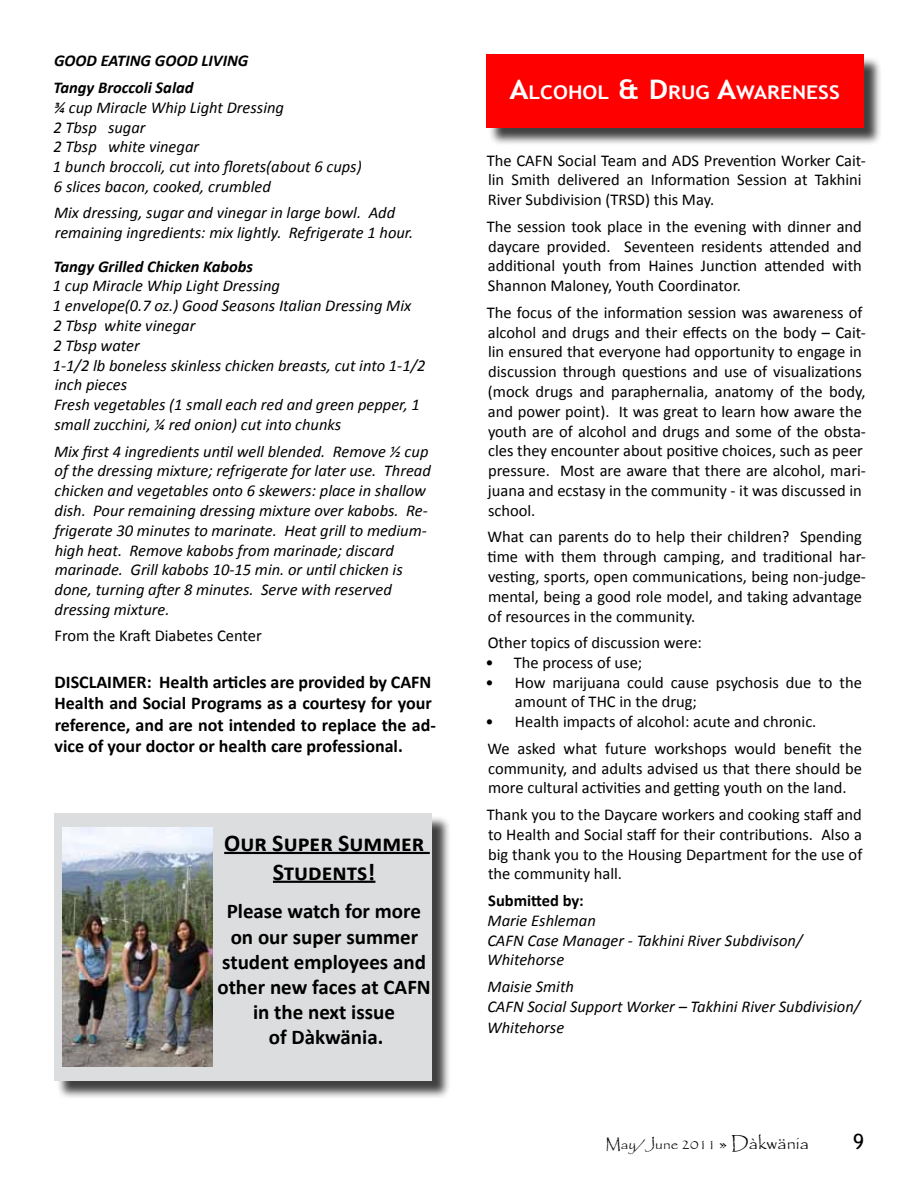
<style>
.page{position:relative;width:918px;height:1188px;background:#fff}
.page>*{position:absolute;margin:0;border:0;box-sizing:border-box;transform-origin:0 0}
.t1{font:700 24px/28.8px "Calibri";color:#000;text-align:center}
.t2{font:700 21px/25.2px "Calibri";color:#000;text-align:center}
.t3{font:21px "Trebuchet MS";color:#000}
.t4{font:700 18.9px "Trebuchet MS";color:#fff;scale:1.12 1}
.t5{font:700 18px/21.6px "Calibri";color:#000}
.t6{font:16.5px/19.8px "Calibri";color:#000}
.t7{font:italic 16.5px/19.8px "Calibri";color:#000}
.t8{font:italic 700 16.5px/26.5px "Calibri";color:#000}
.t9{font:700 16.5px "Calibri";color:#000}
.t10{font:15px "Papyrus";color:#000}
.s1{font-size:27px}
.s2{font-size:18px}
</style>
<div class="page">
<div style="left:488px;top:56px;width:395px;height:90px;background:#000;opacity:.75"></div>
<div style="left:486px;top:54px;width:378px;height:73px;background:#f00"></div>
<div style="left:56px;top:815px;width:395px;height:284px;background:#000;opacity:.75"></div>
<div style="left:54px;top:813px;width:378px;height:267px;background:#dcddde"></div>
<hr style="left:224px;top:852px;width:206px;height:2px;background:#000">
<hr style="left:273px;top:881px;width:102px;height:2px;background:#000">
<img style="left:63px;top:827px;width:150px;height:239px">
<p class="t8" style="left:54px;top:48px;width:196px">GOOD EATING GOOD LIVING<br>Tangy Broccoli Salad</p>
<p class="t7" style="left:53px;top:97px;width:310px">¾ cup Miracle Whip Light Dressing<br>2 Tbsp sugar<br>2 Tbsp white vinegar<br>1 bunch broccoli, cut into florets(about 6 cups)<br>6 slices bacon, cooked, crumbled</p>
<p class="t7" style="left:54px;top:202px;width:361px">Mix dressing, sugar and vinegar in large bowl. Add remaining ingredients: mix lightly. Refrigerate 1 hour.</p>
<p class="t8" style="left:54px;top:253px;width:201px">Tangy Grilled Chicken Kabobs</p>
<p class="t7" style="left:53px;top:275px;width:374px">1 cup Miracle Whip Light Dressing<br>1 envelope(0.7 oz.) Good Seasons Italian Dressing Mix<br>2 Tbsp white vinegar<br>2 Tbsp water<br>1-1/2 lb boneless skinless chicken breasts, cut into 1-1/2 inch pieces<br>Fresh vegetables (1 small each red and green pepper, 1 small zucchini, ¼ red onion) cut into chunks</p>
<p class="t7" style="left:54px;top:441px;width:378px">Mix first 4 ingredients until well blended. Remove ½ cup of the dressing mixture; refrigerate for later use. Thread chicken and vegetables onto 6 skewers: place in shallow dish. Pour remaining dressing mixture over kabobs. Re&shy;frigerate 30 minutes to marinate. Heat grill to medium&shy;high heat. Remove kabobs from marinade; discard marinade. Grill kabobs 10-15 min. or until chicken is done, turning after 8 minutes. Serve with reserved dressing mixture.</p>
<p class="t6" style="left:54px;top:626px;width:209px">From the Kraft Diabetes Center</p>
<p class="t5" style="left:55px;top:671px;width:383px">DISCLAIMER: Health articles are provided by CAFN Health and Social Programs as a courtesy for your reference, and are not intended to replace the ad&shy;vice of your doctor or health care professional.</p>
<h1 class="t1" style="left:224px;top:828px;width:202px">Our Super Summer<br>Students!</h1>
<p class="t2" style="left:217px;top:899px;width:215px">Please watch for more on our super summer student employees and other new faces at CAFN in the next issue<br>of Dàkwänia.</p>
<p class="t4" style="left:509px;top:80px;width:297px"><span class="s1">A</span>LCOHOL <span class="s1">&amp; D</span> RUG <span class="s1">A</span>WARENESS</p>
<p class="t6" style="left:487px;top:150px;width:381px">The CAFN Social Team and ADS Prevention Worker Cait&shy;lin Smith delivered an Information Session at Takhini<br>River Subdivision (TRSD) this May.</p>
<p class="t6" style="left:487px;top:217px;width:377px;text-align:justify">The session took place in the evening with dinner and daycare provided. Seventeen residents attended and additional youth from Haines Junction attended with Shannon Maloney, Youth Coordinator.</p>
<p class="t6" style="left:487px;top:302px;width:381px">The focus of the information session was awareness of alcohol and drugs and their effects on the body – Cait&shy;lin ensured that everyone had opportunity to engage in discussion through questions and use of visualizations (mock drugs and paraphernalia, anatomy of the body, and power point). It was great to learn how aware the youth are of alcohol and drugs and some of the obsta&shy;cles they encounter about positive choices, such as peer pressure. Most are aware that there are alcohol, mari&shy;juana and ecstasy in the community - it was discussed in school.</p>
<p class="t6" style="left:488px;top:527px;width:380px">What can parents do to help their children? Spending time with them through camping, and traditional har&shy;vesting, sports, open communications, being non-judge&shy;mental, being a good role model, and taking advantage of resources in the community.</p>
<p class="t6" style="left:488px;top:633px;width:216px">Other topics of discussion were:</p>
<p class="t6" style="left:486px;top:653px;width:158px">• The process of use;</p>
<p class="t6" style="left:515px;top:672px;width:348px;text-indent:-29px">• How marijuana could cause psychosis due to the amount of THC in the drug;</p>
<p class="t6" style="left:486px;top:709px;width:378px;line-height:26.5px">• Health impacts of alcohol: acute and chronic.<br>We asked what future workshops would benefit the</p>
<p class="t6" style="left:488px;top:758px;width:375px">community, and adults advised us that there should be more cultural activities and getting youth on the land.</p>
<p class="t6" style="left:487px;top:805px;width:377px;text-align:justify">Thank you to the Daycare workers and cooking staff and to Health and Social staff for their contributions. Also a big thank you to the Housing Department for the use of the community hall.</p>
<p class="t9" style="left:488px;top:890px;width:97px">Submitted by:</p>
<p class="t7" style="left:487px;top:910px;width:317px">Marie Eshleman<br>CAFN Case Manager - Takhini River Subdivison/<br>Whitehorse</p>
<p class="t7" style="left:487px;top:976px;width:374px">Maisie Smith<br>CAFN Social Support Worker – Takhini River Subdivision/</p>
<p class="t7" style="left:487px;top:1017px;width:79px">Whitehorse</p>
<p class="t10" style="left:605px;top:1135px;width:205px">May/June 2011 <span class="s2">» Dàkwänia</span></p>
<p class="t3" style="left:853px;top:1130px;width:13px">9</p>
</div>
